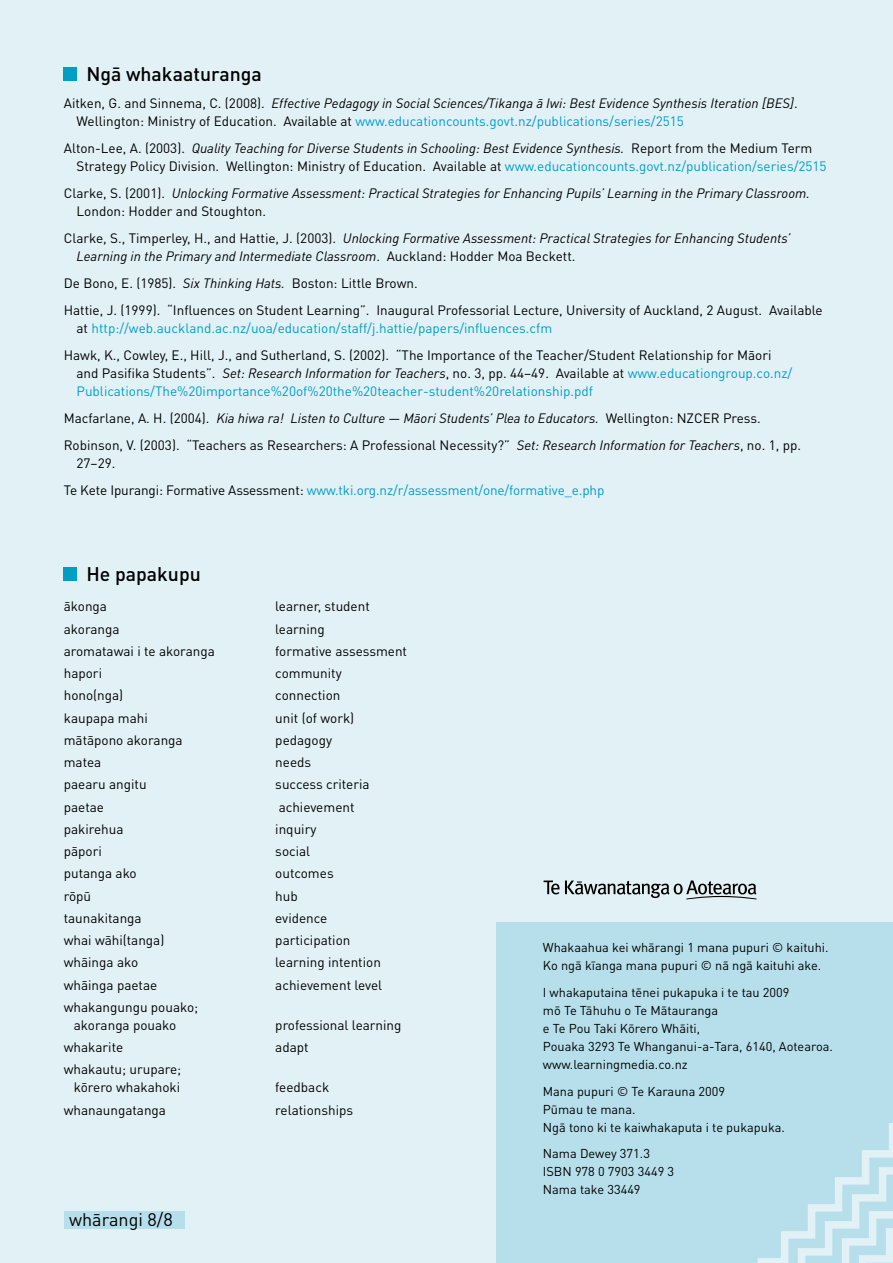
<style>
.page{position:relative;width:893px;height:1263px;background:#e2f1f6}
.page>*{position:absolute;margin:0;border:0;box-sizing:border-box;transform-origin:0 0}
.t1{font:500 19.5px "DIN Pro";color:#000}
.t2{font:18px "DIN Pro";color:#000}
.t3{font:13.5px/18px "DIN Pro";color:#000}
.t4{font:italic 13.5px/18px "DIN Pro";color:#000}
.t5{font:13.5px/18px "DIN Pro";color:#009dc5}
.t6{font:12.75px/18px "DIN Pro";color:#000}
.s1{font-style:normal}
.s2{font-style:normal;color:#009dc5}
.s3{font-style:italic}
.s4{color:#009dc5}
.s5{color:#000}
.s6{font-style:italic;color:#000}
</style>
<div class="page">
<div style="left:496px;top:923px;width:397px;height:340px;background:#b6dfeb"></div>
<div style="left:64px;top:1211px;width:120px;height:18px;background:#b6dfeb"></div>
<div style="left:64px;top:68px;width:13px;height:13px;background:#009dc5"></div>
<div style="left:64px;top:567px;width:13px;height:14px;background:#009dc5"></div>
<svg style="left:757px;top:1123px;width:136px;height:140px"></svg>
<svg style="left:544px;top:880px;width:212px;height:19px"></svg>
<h1 class="t1" style="left:86px;top:61px;width:177px">Ngā whakaaturanga</h1>
<p class="t4" style="left:77px;top:94px;width:723px;text-indent:-13px"><span class="s1">Aitken, G. and Sinnema, C. (2008).</span> Effective Pedagogy in Social Sciences/Tikanga ā Iwi: Best Evidence Synthesis Iteration [BES]<span class="s1">.<br>Wellington: Ministry of Education. Available at</span> <span class="s2">www.educationcounts.govt.nz/publications/series/2515</span></p>
<p class="t3" style="left:77px;top:139px;width:752px;text-indent:-13px">Alton-Lee, A. (2003). <span class="s3">Quality Teaching for Diverse Students in Schooling: Best Evidence Synthesis.</span> Report from the Medium Term<br>Strategy Policy Division. Wellington: Ministry of Education. Available at <span class="s4">www.educationcounts.govt.nz/publication/series/2515</span></p>
<p class="t4" style="left:77px;top:184px;width:735px;text-indent:-13px"><span class="s1">Clarke, S. (2001).</span> Unlocking Formative Assessment: Practical Strategies for Enhancing Pupils’ Learning in the Primary Classroom.<br><span class="s1">London: Hodder and Stoughton.</span></p>
<p class="t4" style="left:77px;top:229px;width:716px;text-indent:-13px"><span class="s1">Clarke, S., Timperley, H., and Hattie, J. (2003).</span> Unlocking Formative Assessment: Practical Strategies for Enhancing Students’<br>Learning in the Primary and Intermediate Classroom<span class="s1">. Auckland: Hodder Moa Beckett.</span></p>
<p class="t3" style="left:64px;top:269px;width:760px;line-height:27px">De Bono, E. (1985). <span class="s3">Six Thinking Hats.</span> Boston: Little Brown.<br>Hattie, J. (1999). “Influences on Student Learning”. Inaugural Professorial Lecture, University of Auckland, 2 August. Available</p>
<p class="t3" style="left:64px;top:314px;width:709px;line-height:27px;text-indent:13px">at <span class="s4">http://web.auckland.ac.nz/uoa/education/staff/j.hattie/papers/influences.cfm<br></span>Hawk, K., Cowley, E., Hill, J., and Sutherland, S. (2002). “The Importance of the Teacher/Student Relationship for Māori</p>
<p class="t5" style="left:77px;top:364px;width:717px"><span class="s5">and Pasifika Students”.</span> <span class="s6">Set: Research Information for Teachers</span><span class="s5">, no. 3, pp. 44–49. Available at</span> www.educationgroup.co.nz/<br>Publications/The%20importance%20of%20the%20teacher-student%20relationship.pdf</p>
<p class="t3" style="left:64px;top:404px;width:739px;line-height:27px">Macfarlane, A. H. (2004). <span class="s3">Kia hiwa ra! Listen to Culture — Māori Students’ Plea to Educators.</span> Wellington: NZCER Press.<br>Robinson, V. (2003). “Teachers as Researchers: A Professional Necessity?” <span class="s3">Set: Research Information for Teachers</span>, no. 1, pp.</p>
<p class="t5" style="left:64px;top:449px;width:542px;line-height:27px;text-indent:13px"><span class="s5">27–29.<br>Te Kete Ipurangi: Formative Assessment:</span> www.tki.org.nz/r/assessment/one/formative_e.php</p>
<h1 class="t1" style="left:86px;top:560px;width:116px">He papakupu</h1>
<p class="t3" style="left:64px;top:597px;width:45px">ākonga</p>
<p class="t3" style="left:275px;top:597px;width:96px">learner, student</p>
<p class="t3" style="left:64px;top:619px;width:57px">akoranga</p>
<p class="t3" style="left:275px;top:619px;width:51px">learning</p>
<p class="t3" style="left:64px;top:641px;width:153px">aromatawai i te akoranga</p>
<p class="t3" style="left:275px;top:641px;width:133px">formative assessment</p>
<p class="t3" style="left:64px;top:664px;width:40px">hapori</p>
<p class="t3" style="left:275px;top:664px;width:68px">community</p>
<p class="t3" style="left:64px;top:686px;width:61px">hono(nga)</p>
<p class="t3" style="left:275px;top:686px;width:67px">connection</p>
<p class="t3" style="left:64px;top:708px;width:86px">kaupapa mahi</p>
<p class="t3" style="left:275px;top:708px;width:81px">unit (of work)</p>
<p class="t3" style="left:64px;top:730px;width:120px">mātāpono akoranga</p>
<p class="t3" style="left:275px;top:730px;width:58px">pedagogy</p>
<p class="t3" style="left:64px;top:753px;width:39px">matea</p>
<p class="t3" style="left:275px;top:753px;width:37px">needs</p>
<p class="t3" style="left:64px;top:775px;width:84px">paearu angitu</p>
<p class="t3" style="left:275px;top:775px;width:96px">success criteria</p>
<p class="t3" style="left:64px;top:797px;width:42px">paetae</p>
<p class="t3" style="left:279px;top:797px;width:77px">achievement</p>
<p class="t3" style="left:64px;top:819px;width:61px">pakirehua</p>
<p class="t3" style="left:275px;top:819px;width:43px">inquiry</p>
<p class="t3" style="left:64px;top:842px;width:40px">pāpori</p>
<p class="t3" style="left:275px;top:842px;width:36px">social</p>
<p class="t3" style="left:64px;top:864px;width:75px">putanga ako</p>
<p class="t3" style="left:275px;top:864px;width:60px">outcomes</p>
<p class="t3" style="left:64px;top:886px;width:29px">rōpū</p>
<p class="t3" style="left:275px;top:886px;width:24px">hub</p>
<p class="t3" style="left:64px;top:908px;width:79px">taunakitanga</p>
<p class="t3" style="left:275px;top:908px;width:54px">evidence</p>
<p class="t3" style="left:64px;top:931px;width:102px">whai wāhi(tanga)</p>
<p class="t3" style="left:275px;top:931px;width:77px">participation</p>
<p class="t3" style="left:64px;top:953px;width:76px">whāinga ako</p>
<p class="t3" style="left:275px;top:953px;width:107px">learning intention</p>
<p class="t3" style="left:64px;top:975px;width:95px">whāinga paetae</p>
<p class="t3" style="left:275px;top:975px;width:109px">achievement level</p>
<p class="t3" style="left:74px;top:997px;width:126px;text-indent:-10px">whakangungu pouako; akoranga pouako</p>
<p class="t3" style="left:275px;top:1015px;width:128px">professional learning</p>
<p class="t3" style="left:64px;top:1038px;width:61px">whakarite</p>
<p class="t3" style="left:275px;top:1038px;width:35px">adapt</p>
<p class="t3" style="left:64px;top:1060px;width:119px;text-align:right">whakautu; urupare; kōrero whakahoki</p>
<p class="t3" style="left:275px;top:1078px;width:55px">feedback</p>
<p class="t3" style="left:64px;top:1100px;width:104px">whanaungatanga</p>
<p class="t3" style="left:275px;top:1100px;width:79px">relationships</p>
<h2 class="t2" style="left:69px;top:1207px;width:105px">whārangi 8/8</h2>
<p class="t6" style="left:543px;top:938px;width:287px">Whakaahua kei whārangi 1 mana pupuri © kaituhi.<br>Ko ngā kīanga mana pupuri © nā ngā kaituhi ake.</p>
<p class="t6" style="left:543px;top:983px;width:292px">I whakaputaina tēnei pukapuka i te tau 2009<br>mō Te Tāhuhu o Te Mātauranga<br>e Te Pou Taki Kōrero Whāiti,<br>Pouaka 3293 Te Whanganui-a-Tara, 6140, Aotearoa. www.learningmedia.co.nz</p>
<p class="t6" style="left:543px;top:1081px;width:244px">Mana pupuri © Te Karauna 2009<br>Pūmau te mana.<br>Ngā tono ki te kaiwhakaputa i te pukapuka.</p>
<p class="t6" style="left:543px;top:1144px;width:133px">Nama Dewey 371.3<br>ISBN 978 0 7903 3449 3<br>Nama take 33449</p>
</div>
